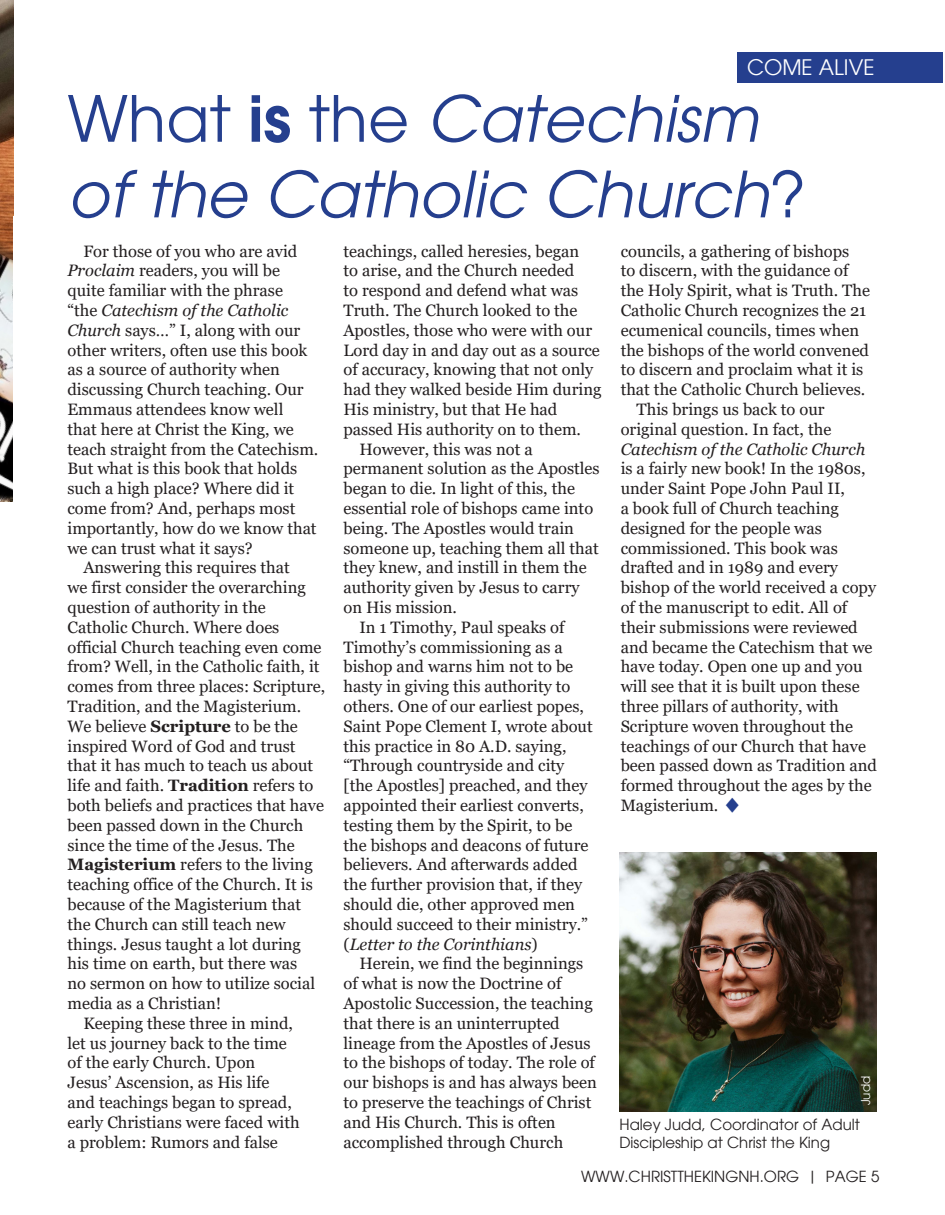
<style>
.page{position:relative;width:945px;height:1215px;background:#fff}
.page>*{position:absolute;margin:0;border:0;box-sizing:border-box;transform-origin:0 0}
.t1{font:italic 63px "Avant Garde";color:#253f8e}
.t2{font:21px "Avant Garde";color:#fff}
.t3{font:16.5px/19.8px "Georgia";color:#231f20}
.t4{font:15px/18px "Avant Garde";color:#231f20}
.t5{font:12px "Avant Garde";color:#fff}
.s1{font-style:normal}
.s2{font-weight:600;font-style:normal}
.s3{font-style:italic}
.s4{font-weight:700}
.s5{color:#253f8e}
</style>
<div class="page">
<img style="left:0;top:0;width:13px;height:185px">
<img style="left:620px;top:852px;width:257px;height:260px">
<div style="left:737px;top:52px;width:206px;height:31px;background:#253f8e"></div>
<div style="left:0;top:185px;width:246px;height:318px;background:#231f20;opacity:.49"></div>
<img style="left:0;top:242px;width:14px;height:259px">
<div style="left:14px;top:216px;width:235px;height:286px;background:#fff"></div>
<p class="t2" style="left:747px;top:55px;width:129px">COME ALIVE</p>
<p class="t1" style="left:68px;top:81px;width:693px"><span class="s1">What</span> <span class="s2">is</span> <span class="s1">the</span> Catechism</p>
<p class="t1" style="left:68px;top:156px;width:740px">of the Catholic Church<span class="s1">?</span></p>
<p class="t3" style="left:68px;top:241px;width:252px;text-indent:16px">For those of you who are avid<br><span class="s3">Proclaim</span> readers, you will be quite familiar with the phrase<br>“the <span class="s3">Catechism of the Catholic<br>Church</span> says…” I, along with our other writers, often use this book as a source of authority when discussing Church teaching. Our<br>Emmaus attendees know well<br>that here at Christ the King, we teach straight from the Catechism.<br>But what is this book that holds such a high place? Where did it come from? And, perhaps most importantly, how do we know that we can trust what it says?</p>
<p class="t3" style="left:68px;top:558px;width:259px;text-indent:16px">Answering this requires that<br>we first consider the overarching question of authority in the<br>Catholic Church. Where does official Church teaching even come from? Well, in the Catholic faith, it comes from three places: Scripture,<br>Tradition, and the Magisterium.<br>We believe <span class="s4">Scripture</span> to be the inspired Word of God and trust that it has much to teach us about life and faith. <span class="s4">Tradition</span> refers to both beliefs and practices that have been passed down in the Church since the time of the Jesus. The<br><span class="s4">Magisterium</span> refers to the living teaching office of the Church. It is because of the Magisterium that the Church can still teach new things. Jesus taught a lot during his time on earth, but there was<br>no sermon on how to utilize social media as a Christian!</p>
<p class="t3" style="left:68px;top:1013px;width:234px;text-indent:16px">Keeping these three in mind, let us journey back to the time of the early Church. Upon<br>Jesus’ Ascension, as His life and teachings began to spread, early Christians were faced with a problem: Rumors and false</p>
<p class="t3" style="left:344px;top:241px;width:259px">teachings, called heresies, began<br>to arise, and the Church needed<br>to respond and defend what was<br>Truth. The Church looked to the<br>Apostles, those who were with our<br>Lord day in and day out as a source of accuracy, knowing that not only had they walked beside Him during<br>His ministry, but that He had passed His authority on to them.</p>
<p class="t3" style="left:344px;top:439px;width:258px;text-indent:16px">However, this was not a permanent solution as the Apostles began to die. In light of this, the essential role of bishops came into being. The Apostles would train someone up, teaching them all that they knew, and instill in them the authority given by Jesus to carry on His mission.</p>
<p class="t3" style="left:344px;top:617px;width:251px;text-indent:16px">In 1 Timothy, Paul speaks of<br>Timothy’s commissioning as a bishop and warns him not to be hasty in giving this authority to others. One of our earliest popes,<br>Saint Pope Clement I, wrote about this practice in 80 A.D. saying, “Through countryside and city [the Apostles] preached, and they appointed their earliest converts, testing them by the Spirit, to be the bishops and deacons of future believers. And afterwards added the further provision that, if they should die, other approved men should succeed to their ministry.” (<span class="s3">Letter to the Corinthians</span>)</p>
<p class="t3" style="left:344px;top:954px;width:255px;text-indent:16px">Herein, we find the beginnings of what is now the Doctrine of<br>Apostolic Succession, the teaching that there is an uninterrupted lineage from the Apostles of Jesus to the bishops of today. The role of our bishops is and has always been to preserve the teachings of Christ and His Church. This is often accomplished through Church</p>
<p class="t3" style="left:621px;top:241px;width:251px">councils, a gathering of bishops<br>to discern, with the guidance of the Holy Spirit, what is Truth. The Catholic Church recognizes the 21 ecumenical councils, times when the bishops of the world convened to discern and proclaim what it is that the Catholic Church believes.</p>
<p class="t3" style="left:621px;top:400px;width:258px;text-indent:16px">This brings us back to our original question. In fact, the<br><span class="s3">Catechism of the Catholic Church </span>is a fairly new book! In the 1980s, under Saint Pope John Paul II,<br>a book full of Church teaching designed for the people was commissioned. This book was drafted and in 1989 and every bishop of the world received a copy of the manuscript to edit. All of their submissions were reviewed and became the Catechism that we have today. Open one up and you will see that it is built upon these three pillars of authority, with<br>Scripture woven throughout the teachings of our Church that have been passed down as Tradition and formed throughout the ages by the<br>Magisterium. <span class="s5">♦</span></p>
<p class="t5" style="left:859px;top:1105px;width:31px;rotate:-90deg">Judd</p>
<p class="t4" style="left:620px;top:1115px;width:242px">Haley Judd, Coordinator of Adult<br>Discipleship at Christ the King</p>
<p class="t4" style="left:581px;top:1168px;width:300px">WWW.CHRISTTHEKINGNH.ORG | PAGE 5</p>
</div>
